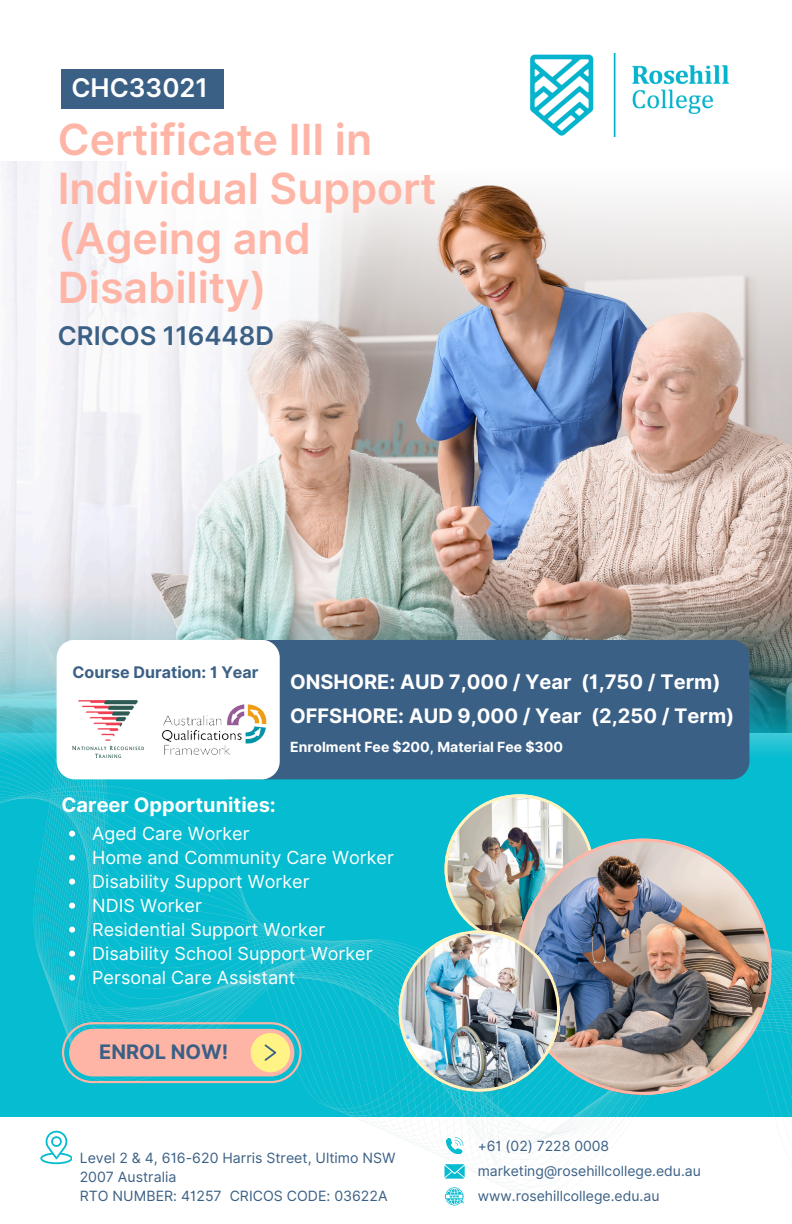
<style>
.page{position:relative;width:792px;height:1224px;background:#fff}
.page>*{position:absolute;margin:0;border:0;box-sizing:border-box;transform-origin:0 0}
.t1{font:600 43px/49.4px "Inter";color:#ffb5a6}
.t2{font:600 25.8px "Inter";color:#3b6085}
.t3{font:600 25.8px "Inter";color:#fff}
.t4{font:700 20px "Inter";color:#fff}
.t5{font:700 20px "Inter";color:#3b6085}
.t6{font:18px "Inter";color:#fff}
.t7{font:700 16px "Inter";color:#3b6085}
.t8{font:14.2px/18.8px "Inter";color:#3b6085}
.t9{font:14px "Inter";color:#3b6085}
.t10{font:700 14px "Inter";color:#fff}
</style>
<div class="page">
<img style="left:0;top:161px;width:792px;height:436px">
<img style="left:127px;top:53px;width:665px;height:504px">
<svg style="left:0;top:597px;width:792px;height:11px;background:#b9b0a9"></svg>
<img style="left:0;top:608px;width:792px;height:598px">
<img style="left:528px;top:54px;width:203px;height:82px">
<div style="left:61px;top:69px;width:163px;height:40px;background:#3b6085"></div>
<div style="left:211px;top:640px;width:538px;height:139px;background:#3b6085;border-radius:18px"></div>
<div style="left:57px;top:640px;width:223px;height:139px;background:#fff;border-radius:18px"></div>
<svg style="left:40px;top:1131px;width:32px;height:33px"></svg>
<svg style="left:446px;top:1137px;width:17px;height:17px"></svg>
<svg style="left:445px;top:1164px;width:20px;height:15px"></svg>
<svg style="left:445px;top:1187px;width:18px;height:18px"></svg>
<img style="left:515px;top:839px;width:257px;height:256px">
<img style="left:399px;top:794px;width:195px;height:298px">
<svg style="left:62px;top:1022px;width:240px;height:61px;background:#c8bbac"></svg>
<svg style="left:69px;top:831px;width:6px;height:6px"></svg>
<svg style="left:69px;top:855px;width:6px;height:6px"></svg>
<svg style="left:69px;top:879px;width:6px;height:6px"></svg>
<svg style="left:69px;top:903px;width:6px;height:6px"></svg>
<svg style="left:69px;top:927px;width:6px;height:6px"></svg>
<svg style="left:69px;top:951px;width:6px;height:6px"></svg>
<svg style="left:69px;top:975px;width:6px;height:6px"></svg>
<img style="left:73px;top:700px;width:70px;height:57px">
<img style="left:162px;top:704px;width:105px;height:51px">
<h5 class="t3" style="left:71px;top:72px;width:138px">CHC33021</h5>
<h1 class="t1" style="left:58px;top:115px;width:380px">Certificate III in<br>Individual Support (Ageing and<br>Disability)</h1>
<p class="t2" style="left:58px;top:320px;width:218px">CRICOS 116448D</p>
<p class="t7" style="left:73px;top:662px;width:188px">Course Duration: 1 Year</p>
<p class="t4" style="left:290px;top:670px;width:432px">ONSHORE: AUD 7,000 / Year (1,750 / Term)</p>
<h3 class="t4" style="left:290px;top:704px;width:446px">OFFSHORE: AUD 9,000 / Year (2,250 / Term)</h3>
<p class="t10" style="left:290px;top:739px;width:274px">Enrolment Fee $200, Material Fee $300</p>
<p class="t4" style="left:61px;top:793px;width:216px">Career Opportunities:</p>
<h4 class="t6" style="left:92px;top:822px;width:159px">Aged Care Worker</h4>
<h4 class="t6" style="left:92px;top:846px;width:303px">Home and Community Care Worker</h4>
<p class="t6" style="left:92px;top:870px;width:219px">Disability Support Worker</p>
<p class="t6" style="left:92px;top:894px;width:111px">NDIS Worker</p>
<p class="t6" style="left:92px;top:918px;width:235px">Residential Support Worker</p>
<h4 class="t6" style="left:92px;top:942px;width:282px">Disability School Support Worker</h4>
<p class="t6" style="left:92px;top:966px;width:205px">Personal Care Assistant</p>
<p class="t5" style="left:99px;top:1040px;width:131px">ENROL NOW!</p>
<p class="t9" style="left:478px;top:1137px;width:133px">+61 (02) 7228 0008</p>
<p class="t8" style="left:80px;top:1148px;width:318px">Level 2 &amp; 4, 616-620 Harris Street, Ultimo NSW<br>2007 Australia</p>
<p class="t8" style="left:80px;top:1186px;width:309px">RTO NUMBER: 41257 CRICOS CODE: 03622A</p>
<p class="t9" style="left:478px;top:1188px;width:183px">www.rosehillcollege.edu.au</p>
<p class="t9" style="left:478px;top:1163px;width:225px">marketing@rosehillcollege.edu.au</p>
</div>
